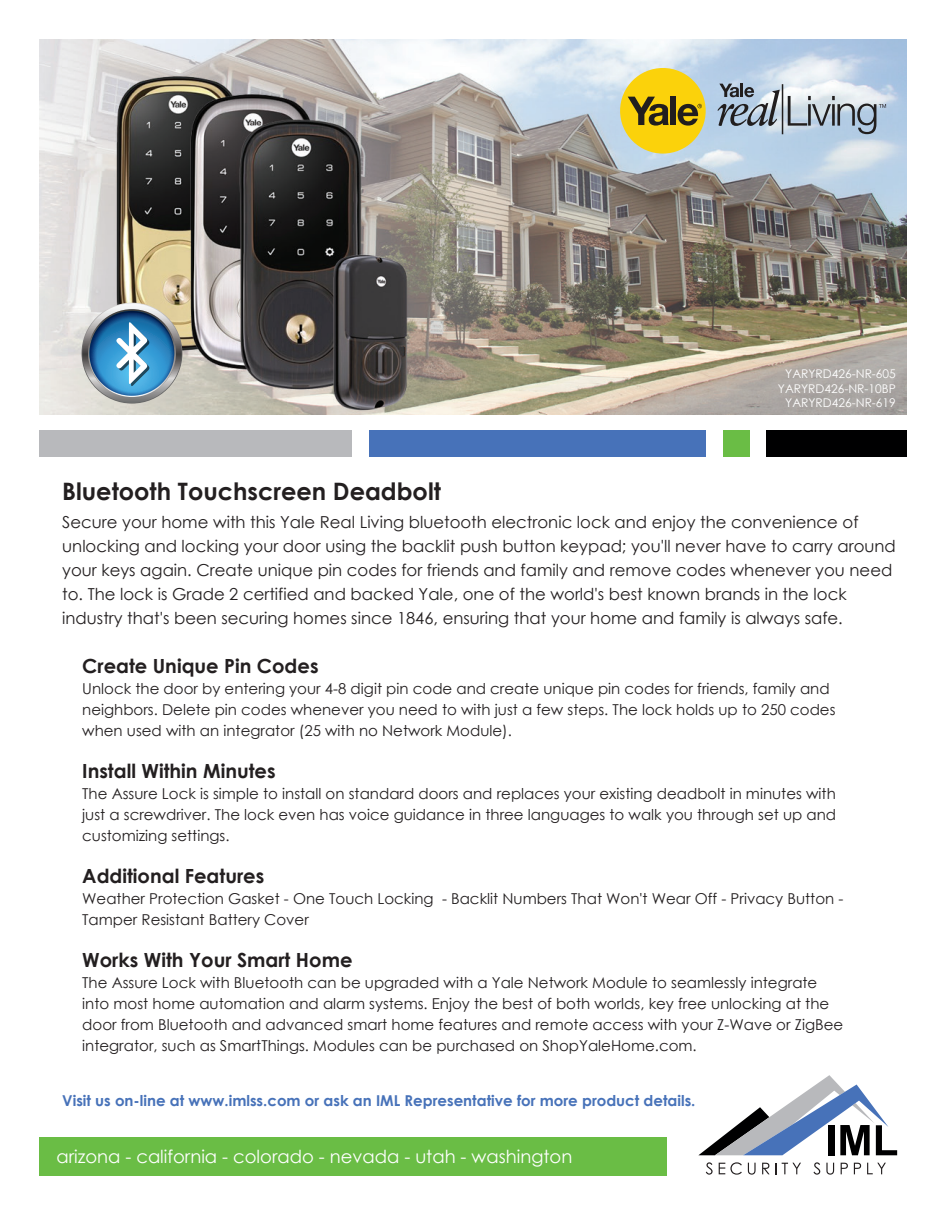
<style>
.page{position:relative;width:945px;height:1215px;background:#fff}
.page>*{position:absolute;margin:0;border:0;box-sizing:border-box;transform-origin:0 0}
.t1{font:700 24px "Century Gothic";color:#231f20}
.t2{font:700 19.5px "Century Gothic";color:#231f20}
.t3{font:18px "Century Gothic";color:#fff}
.t4{font:16.5px/24px "Century Gothic";color:#231f20}
.t5{font:15px/21px "Century Gothic";color:#231f20}
.t6{font:700 15px "Century Gothic";color:#4772b9}
.t7{font:12px/14.4px "Century Gothic";color:#fff;text-align:right}
</style>
<div class="page">
<img style="left:39px;top:39px;width:867px;height:375px">
<div style="left:39px;top:430px;width:313px;height:28px;background:#b8b9bc"></div>
<div style="left:369px;top:430px;width:336px;height:28px;background:#4772b9"></div>
<div style="left:723px;top:430px;width:26px;height:28px;background:#6abd45"></div>
<div style="left:766px;top:430px;width:141px;height:28px;background:#000001"></div>
<div style="left:39px;top:1137px;width:627px;height:39px;background:#6abd45"></div>
<svg style="left:706px;top:1162px;width:7px;height:13px"></svg>
<svg style="left:719px;top:1162px;width:23px;height:13px"></svg>
<svg style="left:748px;top:1163px;width:8px;height:12px"></svg>
<svg style="left:762px;top:1163px;width:39px;height:11px"></svg>
<svg style="left:813px;top:1162px;width:7px;height:13px"></svg>
<svg style="left:826px;top:1163px;width:8px;height:12px"></svg>
<svg style="left:841px;top:1163px;width:7px;height:11px"></svg>
<svg style="left:854px;top:1163px;width:7px;height:11px"></svg>
<svg style="left:867px;top:1163px;width:19px;height:11px"></svg>
<svg style="left:699px;top:1075px;width:198px;height:80px"></svg>
<div style="left:620px;top:68px;width:86px;height:86px;background:#fbd20b;border-radius:50%"></div>
<svg style="left:628px;top:97px;width:41px;height:29px"></svg>
<div style="left:670px;top:97px;width:6px;height:28px;background:#211e1e"></div>
<svg style="left:678px;top:104px;width:24px;height:22px"></svg>
<hr style="left:782px;top:84px;width:1px;height:50px;background:#211e1e">
<svg style="left:717px;top:84px;width:63px;height:42px;background:#909eac"></svg>
<svg style="left:788px;top:96px;width:98px;height:38px;background:#a6b3c0"></svg>
<svg style="left:82px;top:303px;width:100px;height:101px;background:#79a0b8"></svg>
<p class="t7" style="left:778px;top:367px;width:119px">YARYRD426-NR-605<br>YARYRD426-NR-10BP<br>YARYRD426-NR-619</p>
<h1 class="t1" style="left:62px;top:473px;width:380px">Bluetooth Touchscreen Deadbolt</h1>
<p class="t4" style="left:62px;top:509px;width:835px">Secure your home with this Yale Real Living bluetooth electronic lock and enjoy the convenience of unlocking and locking your door using the backlit push button keypad; you'll never have to carry around your keys again. Create unique pin codes for friends and family and remove codes whenever you need to. The lock is Grade 2 certified and backed Yale, one of the world's best known brands in the lock industry that's been securing homes since 1846, ensuring that your home and family is always safe.</p>
<h2 class="t2" style="left:82px;top:651px;width:238px">Create Unique Pin Codes</h2>
<p class="t5" style="left:82px;top:678px;width:755px">Unlock the door by entering your 4-8 digit pin code and create unique pin codes for friends, family and neighbors. Delete pin codes whenever you need to with just a few steps. The lock holds up to 250 codes when used with an integrator (25 with no Network Module).</p>
<h2 class="t2" style="left:82px;top:756px;width:195px">Install Within Minutes</h2>
<p class="t5" style="left:82px;top:783px;width:755px;text-align:justify">The Assure Lock is simple to install on standard doors and replaces your existing deadbolt in minutes with just a screwdriver. The lock even has voice guidance in three languages to walk you through set up and customizing settings.</p>
<h2 class="t2" style="left:82px;top:861px;width:184px">Additional Features</h2>
<p class="t5" style="left:82px;top:888px;width:763px">Weather Protection Gasket - One Touch Locking - Backlit Numbers That Won't Wear Off - Privacy Button -<br>Tamper Resistant Battery Cover</p>
<h2 class="t2" style="left:82px;top:945px;width:272px">Works With Your Smart Home</h2>
<p class="t5" style="left:82px;top:972px;width:762px">The Assure Lock with Bluetooth can be upgraded with a Yale Network Module to seamlessly integrate into most home automation and alarm systems. Enjoy the best of both worlds, key free unlocking at the door from Bluetooth and advanced smart home features and remote access with your Z-Wave or ZigBee integrator, such as SmartThings. Modules can be purchased on ShopYaleHome.com.</p>
<p class="t6" style="left:62px;top:1089px;width:635px">Visit us on-line at www.imlss.com or ask an IML Representative for more product details.</p>
<p class="t3" style="left:56px;top:1144px;width:517px">arizona - california - colorado - nevada - utah - washington</p>
</div>
